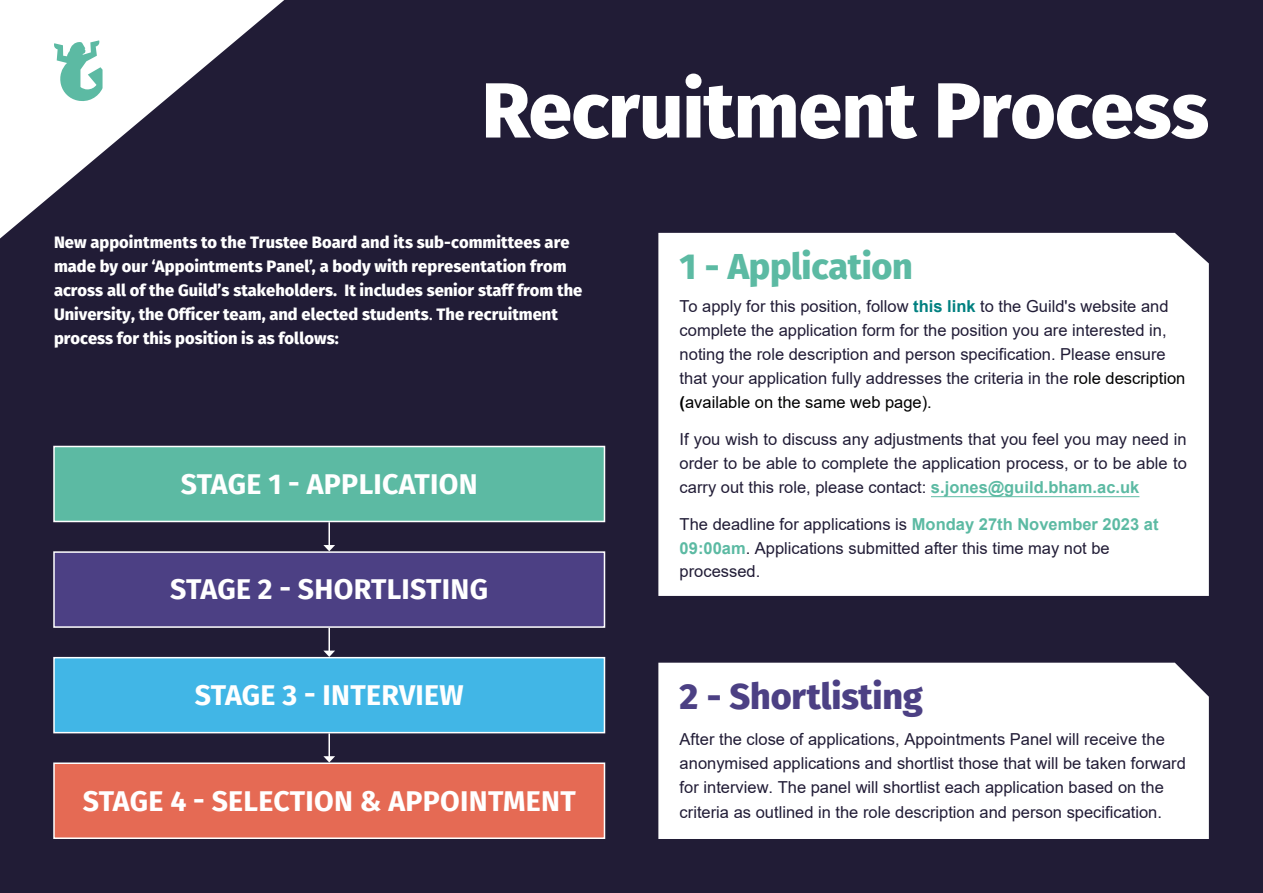
<style>
.page{position:relative;width:1263px;height:893px;background:#211c36}
.page>*{position:absolute;margin:0;border:0;box-sizing:border-box;transform-origin:0 0}
.t1{font:800 78px "Fira Sans";letter-spacing:-.01em;color:#fff}
.t2{font:800 36px "Fira Sans";letter-spacing:-.005em;color:#4c4084}
.t3{font:800 36px "Fira Sans";letter-spacing:-.01em;color:#5cbaa3}
.t4{font:700 28.5px "Fira Sans";letter-spacing:.01em;color:#fff}
.t5{font:16.5px/24.2px "Arial";color:#211c36}
.t6{font:800 16.5px/23.7px "Fira Sans";color:#fff}
.s1{font-family:"Minion Pro";font-weight:700}
.s2{font-weight:700;color:#008080}
.s3{color:#000}
.s4{font-weight:700;color:#000}
.s5{font-style:inherit}
.s6{font-weight:700;color:#5cbaa3}
</style>
<div class="page">
<svg style="left:0;top:0;width:284px;height:239px"></svg>
<svg style="left:53px;top:40px;width:50px;height:63px;background:#aadbcf"></svg>
<div style="left:658px;top:233px;width:551px;height:363px;background:#fff"></div>
<hr style="left:931px;top:496px;width:208px;height:1px;background:#5cbaa3">
<div style="left:658px;top:663px;width:551px;height:176px;background:#fff"></div>
<div style="left:54px;top:446px;width:550px;height:75px;background:#5cbaa3"></div>
<div style="left:53px;top:446px;width:552px;height:76px;border:2px solid #fff"></div>
<div style="left:54px;top:552px;width:550px;height:75px;background:#4c4084"></div>
<div style="left:53px;top:551px;width:552px;height:77px;border:2px solid #fff"></div>
<div style="left:54px;top:658px;width:550px;height:75px;background:#41b6e6"></div>
<div style="left:53px;top:657px;width:552px;height:76px;border:2px solid #fff"></div>
<div style="left:54px;top:763px;width:550px;height:75px;background:#e56a54"></div>
<div style="left:53px;top:762px;width:552px;height:77px;border:2px solid #fff"></div>
<hr style="left:328px;top:522px;width:2px;height:24px;background:#fff">
<svg style="left:323px;top:545px;width:12px;height:6px"></svg>
<hr style="left:328px;top:628px;width:2px;height:23px;background:#fff">
<svg style="left:323px;top:651px;width:12px;height:6px"></svg>
<hr style="left:328px;top:733px;width:2px;height:24px;background:#fff">
<svg style="left:323px;top:756px;width:12px;height:6px"></svg>
<h1 class="t1" style="left:482px;top:43px;width:729px">Recruitment Process</h1>
<p class="t6" style="left:54px;top:229px;width:530px">New appointments to the Trustee Board and its sub-committees are made by our ‘Appointments Panel’, a body with representation from across all of the Guild’s stakeholders. It includes senior staff from the University, the Officer team, and elected students<span class="s1">.</span> The recruitment</p>
<p class="t6" style="left:54px;top:325px;width:286px">process for this position is as follows:</p>
<h3 class="t4" style="left:181px;top:460px;width:299px">STAGE 1 - APPLICATION</h3>
<h3 class="t4" style="left:170px;top:566px;width:319px">STAGE 2 - SHORTLISTING</h3>
<h3 class="t4" style="left:195px;top:671px;width:270px">STAGE 3 - INTERVIEW</h3>
<h3 class="t4" style="left:83px;top:777px;width:494px">STAGE 4 - SELECTION &amp; APPOINTMENT</h3>
<h2 class="t3" style="left:680px;top:235px;width:235px">1 - Application</h2>
<p class="t5" style="left:680px;top:294px;width:507px">To apply for this position, follow <span class="s2">this link</span> to the Guild's website and complete the application form for the position you are interested in, noting the role description and person specification. Please ensure that your application fully addresses the criteria in the <span class="s3">role description </span><span class="s4">(</span><span class="s3">available on the same web page).</span></p>
<p class="t5" style="left:680px;top:427px;width:509px;text-align:justify">If you wish to discuss any adjustments that you feel you may need in order to be able to complete the application process, or to be able to carry out this role, please contact<span class="s5">:</span> <span class="s6">s.jones@guild.bham.ac.uk</span></p>
<p class="t5" style="left:680px;top:513px;width:480px;line-height:23.5px">The deadline for applications is <span class="s6">Monday 2</span><span class="s6">7th</span> <span class="s6">November 2023</span> <span class="s6">at<br></span><span class="s6">09:00</span><span class="s6">am</span>. Applications submitted after this time may not be processed.</p>
<h2 class="t2" style="left:680px;top:665px;width:245px">2 - Shortlisting</h2>
<p class="t5" style="left:680px;top:728px;width:508px">After the close of applications, Appointments Panel will receive the anonymised applications and shortlist those that will be taken forward for interview. The panel will shortlist each application based on the criteria as outlined in the role description and person specification.</p>
</div>
